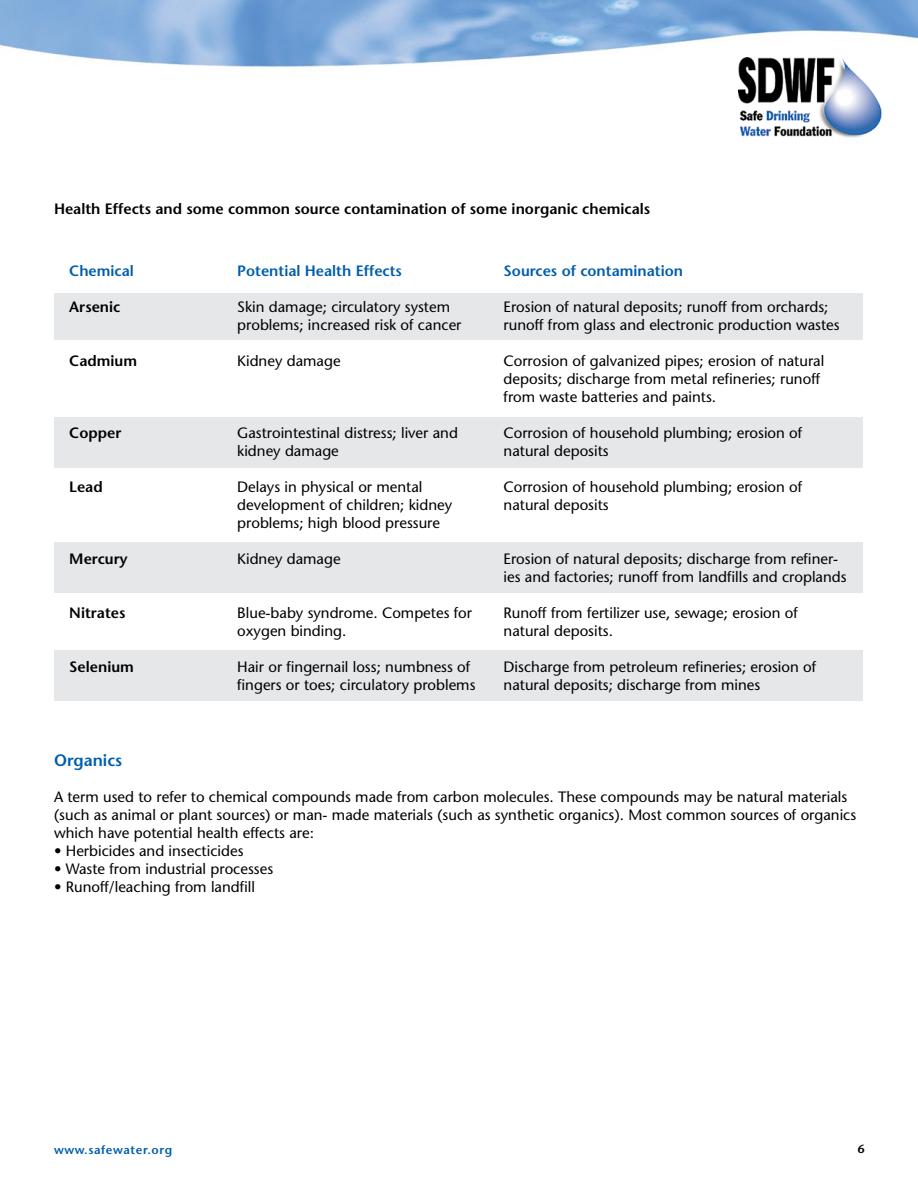
<style>
.page{position:relative;width:918px;height:1188px;background:#fff}
.page>*{position:absolute;margin:0;border:0;box-sizing:border-box;transform-origin:0 0}
.t1{font:600 16.5px "Stone Sans";color:#005ead}
.t2{font:15px/18px "Stone Sans";color:#000}
.t3{font:600 15px "Stone Sans";color:#000}
.t4{font:600 15px "Stone Sans";color:#005ead}
.t5{font:600 12px "Stone Sans";letter-spacing:.05em;color:#005ead}
</style>
<div class="page">
<img style="left:0;top:0;width:918px;height:68px">
<img style="left:738px;top:58px;width:146px;height:80px">
<div style="left:54px;top:651px;width:808px;height:50px;background:#e6e7e8"></div>
<div style="left:54px;top:543px;width:808px;height:50px;background:#e6e7e8"></div>
<div style="left:54px;top:417px;width:808px;height:51px;background:#e6e7e8"></div>
<div style="left:54px;top:293px;width:808px;height:47px;background:#e6e7e8"></div>
<p class="t3" style="left:54px;top:200px;width:598px">Health Effects and some common source contamination of some inorganic chemicals</p>
<p class="t4" style="left:69px;top:261px;width:66px">Chemical</p>
<p class="t3" style="left:69px;top:297px;width:53px">Arsenic</p>
<p class="t3" style="left:69px;top:351px;width:69px">Cadmium</p>
<p class="t3" style="left:69px;top:423px;width:54px">Copper</p>
<p class="t3" style="left:69px;top:477px;width:35px">Lead</p>
<p class="t3" style="left:69px;top:549px;width:60px">Mercury</p>
<p class="t3" style="left:69px;top:603px;width:58px">Nitrates</p>
<p class="t3" style="left:69px;top:657px;width:66px">Selenium</p>
<p class="t4" style="left:237px;top:261px;width:166px">Potential Health Effects</p>
<p class="t2" style="left:237px;top:298px;width:226px">Skin damage; circulatory system problems; increased risk of cancer</p>
<p class="t2" style="left:237px;top:352px;width:105px">Kidney damage</p>
<p class="t2" style="left:237px;top:424px;width:222px">Gastrointestinal distress; liver and kidney damage</p>
<p class="t2" style="left:237px;top:478px;width:216px">Delays in physical or mental development of children; kidney problems; high blood pressure</p>
<p class="t2" style="left:237px;top:550px;width:105px">Kidney damage</p>
<p class="t2" style="left:237px;top:604px;width:236px">Blue-baby syndrome. Competes for oxygen binding.</p>
<p class="t2" style="left:237px;top:658px;width:240px">Hair or fingernail loss; numbness of fingers or toes; circulatory problems</p>
<p class="t4" style="left:504px;top:261px;width:181px">Sources of contamination</p>
<p class="t2" style="left:504px;top:298px;width:338px">Erosion of natural deposits; runoff from orchards; runoff from glass and electronic production wastes</p>
<p class="t2" style="left:504px;top:352px;width:322px">Corrosion of galvanized pipes; erosion of natural deposits; discharge from metal refineries; runoff from waste batteries and paints.</p>
<p class="t2" style="left:504px;top:424px;width:300px">Corrosion of household plumbing; erosion of natural deposits</p>
<p class="t2" style="left:504px;top:478px;width:300px">Corrosion of household plumbing; erosion of natural deposits</p>
<p class="t2" style="left:504px;top:550px;width:345px">Erosion of natural deposits; discharge from refiner&shy;ies and factories; runoff from landfills and croplands</p>
<p class="t2" style="left:504px;top:604px;width:296px">Runoff from fertilizer use, sewage; erosion of natural deposits.</p>
<p class="t2" style="left:504px;top:658px;width:314px">Discharge from petroleum refineries; erosion of natural deposits; discharge from mines</p>
<p class="t1" style="left:54px;top:750px;width:70px">Organics</p>
<p class="t2" style="left:54px;top:788px;width:804px">A term used to refer to chemical compounds made from carbon molecules. These compounds may be natural materials (such as animal or plant sources) or man- made materials (such as synthetic organics). Most common sources of organics which have potential health effects are:</p>
<p class="t2" style="left:54px;top:842px;width:191px">• Herbicides and insecticides</p>
<p class="t2" style="left:54px;top:860px;width:221px">• Waste from industrial processes</p>
<p class="t2" style="left:54px;top:878px;width:202px">• Runoff/leaching from landfill</p>
<p class="t5" style="left:54px;top:1142px;width:120px">www.safewater.org</p>
</div>
